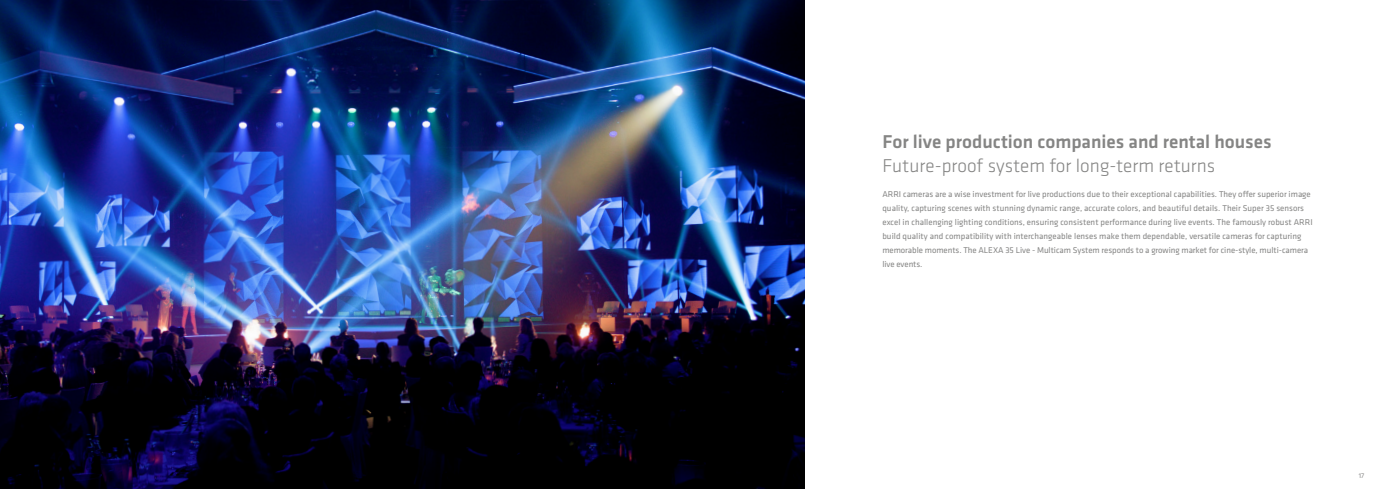
<style>
.page{position:relative;width:1389px;height:489px;background:#fff}
.page>*{position:absolute;margin:0;border:0;box-sizing:border-box;transform-origin:0 0}
.t1{font:500 19.25px/23.1px "Klavika";color:#858584}
.t2{font:8.75px/14px "Klavika";letter-spacing:.005em;color:#858584}
.t3{font:7px "Klavika";color:#858584}
.s1{font-weight:300}
</style>
<div class="page">
<img style="left:0;top:0;width:805px;height:489px">
<p class="t1" style="left:882px;top:130px;width:391px">For live production companies and rental houses<br><span class="s1">Future-proof system for long-term returns</span></p>
<p class="t2" style="left:882px;top:187px;width:432px">ARRI cameras are a wise investment for live productions due to their exceptional capabilities. They offer superior image quality, capturing scenes with stunning dynamic range, accurate colors, and beautiful details. Their Super 35 sensors excel in challenging lighting conditions, ensuring consistent performance during live events. The famously robust ARRI build quality and compatibility with interchangeable lenses make them dependable, versatile cameras for capturing memorable moments. The ALEXA 35 Live - Multicam System responds to a growing market for cine-style, multi-camera live events.</p>
<p class="t3" style="left:1359px;top:471px;width:7px">17</p>
</div>
